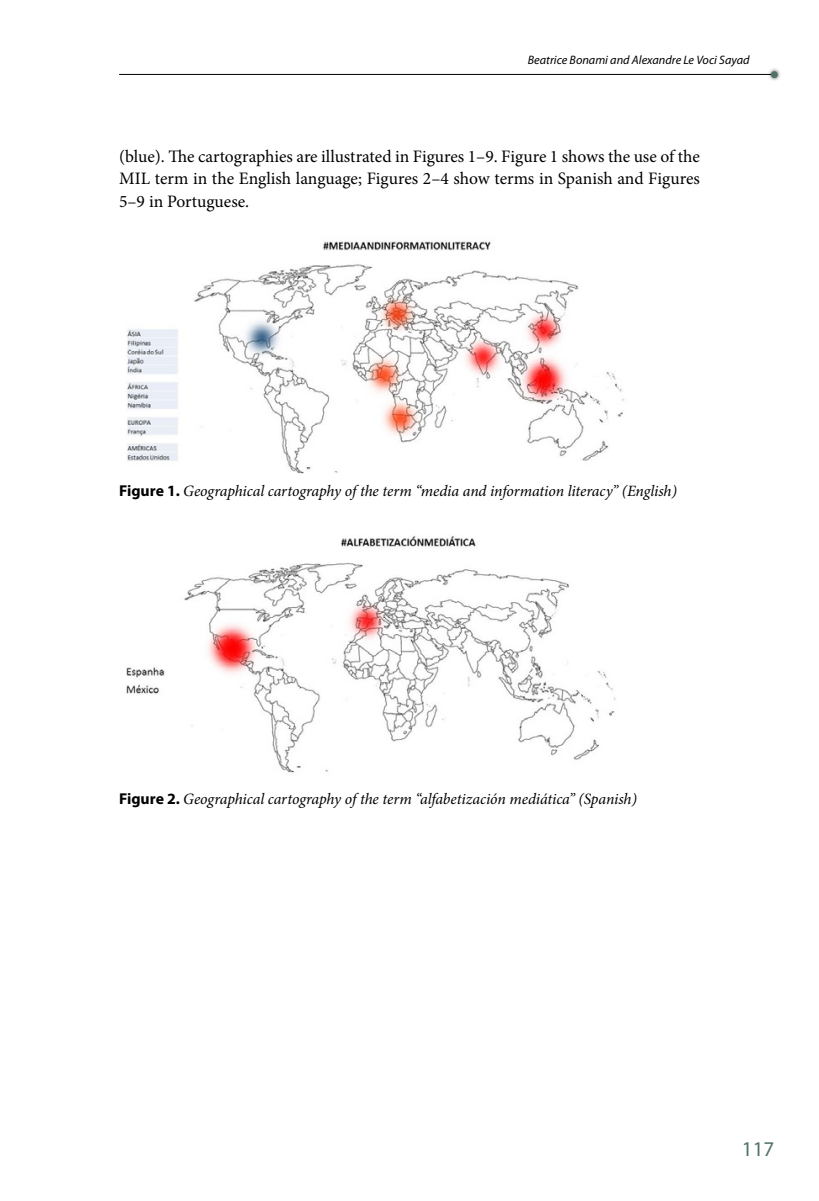
<style>
.page{position:relative;width:819px;height:1201px;background:#fff}
.page>*{position:absolute;margin:0;border:0;box-sizing:border-box;transform-origin:0 0}
.t1{font:21px "Myriad Pro";color:#527467}
.t2{font:17.5px/22.8px "Minion Pro";color:#000;text-align:justify}
.t3{font:italic 15.75px "Minion Pro";letter-spacing:-.01em;color:#000}
.t4{font:italic 12.25px "Myriad Pro";color:#000}
.s1{font-family:"Myriad Pro";font-weight:700;font-style:normal}
</style>
<div class="page">
<hr style="left:119px;top:74px;width:655px;height:1px;background:#000">
<div style="left:766px;top:67px;width:15px;height:15px;background:#000;opacity:.65"></div>
<div style="left:770px;top:71px;width:7px;height:7px;background:#527467;border-radius:50%"></div>
<img style="left:127px;top:241px;width:498px;height:232px">
<img style="left:126px;top:536px;width:490px;height:237px">
<p class="t4" style="left:528px;top:53px;width:223px">Beatrice Bonami and Alexandre Le Voci Sayad</p>
<p class="t2" style="left:119px;top:145px;width:582px">(blue). The cartographies are illustrated in Figures 1–9. Figure 1 shows the use of the MIL term in the English language; Figures 2–4 show terms in Spanish and Figures 5–9 in Portuguese.</p>
<p class="t3" style="left:119px;top:480px;width:559px"><span class="s1">Figure 1.</span> Geographical cartography of the term “media and information literacy” (English)</p>
<p class="t3" style="left:119px;top:788px;width:519px"><span class="s1">Figure 2.</span> Geographical cartography of the term “alfabetización mediática” (Spanish)</p>
<p class="t1" style="left:742px;top:1136px;width:34px">117</p>
</div>
